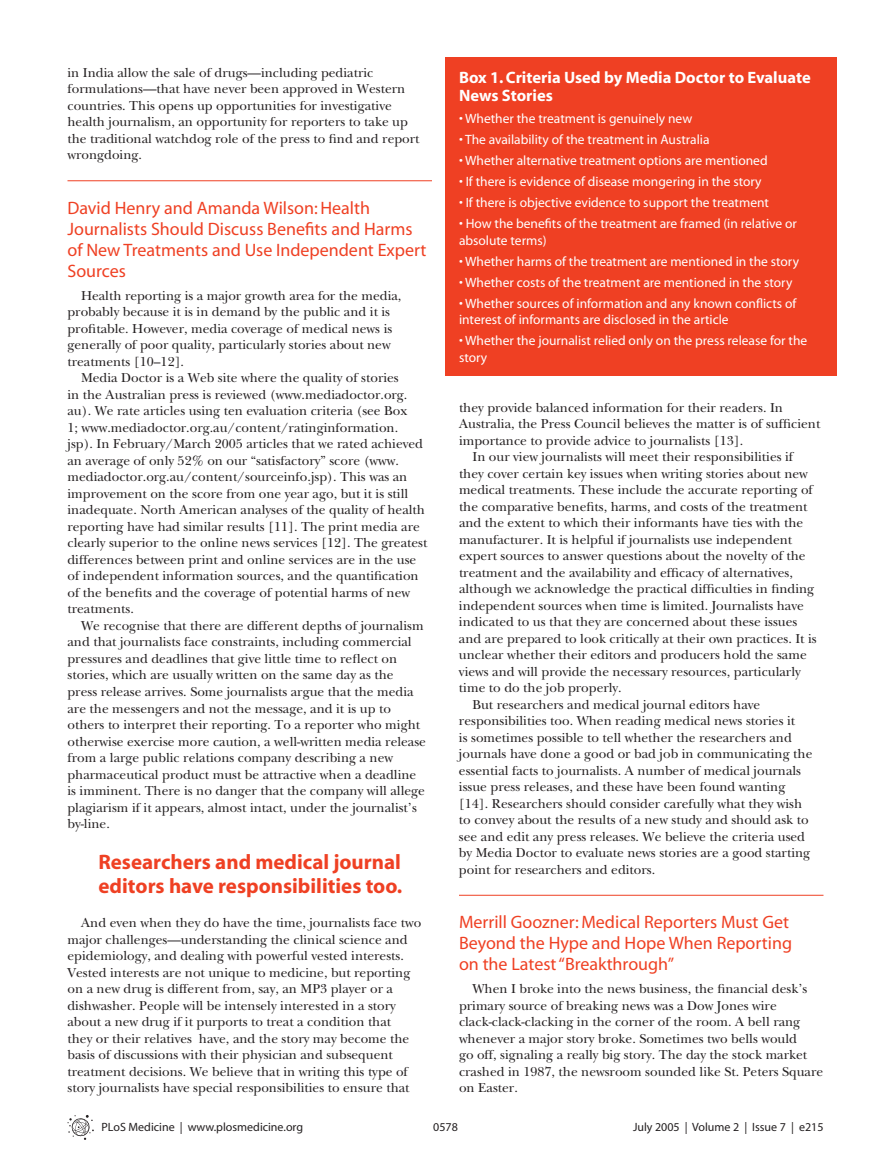
<style>
.page{position:relative;width:891px;height:1175px;background:#fff}
.page>*{position:absolute;margin:0;border:0;box-sizing:border-box;transform-origin:0 0}
.t1{font:700 21px/24px "Myriad";color:#ef4023}
.t2{font:18px/21px "Myriad";color:#ef4023}
.t3{font:700 16.5px/18px "Myriad";color:#fff}
.t4{font:500 13.5px/16.5px "PLB Iserif";color:#231f20}
.t5{font:13.5px/16.5px "Myriad";color:#fff}
.t6{font:12px "Myriad";color:#231f20}
</style>
<div class="page">
<svg style="left:68px;top:1115px;width:26px;height:24px"></svg>
<hr style="left:68px;top:180px;width:364px;height:1px;background:#ef4023">
<hr style="left:459px;top:895px;width:365px;height:1px;background:#ef4023">
<div style="left:446px;top:57px;width:391px;height:318px;background:#ef4023"></div>
<p class="t4" style="left:68px;top:65px;width:354px">in India allow the sale of drugs—including pediatric formulations—that have never been approved in Western countries. This opens up opportunities for investigative health journalism, an opportunity for reporters to take up the traditional watchdog role of the press to find and report wrongdoing.</p>
<h2 class="t2" style="left:68px;top:198px;width:360px">David Henry and Amanda Wilson: Health Journalists Should Discuss Benefits and Harms of New Treatments and Use Independent Expert Sources</h2>
<p class="t4" style="left:68px;top:288px;width:335px;text-indent:14px">Health reporting is a major growth area for the media, probably because it is in demand by the public and it is profitable. However, media coverage of medical news is generally of poor quality, particularly stories about new treatments [10–12].</p>
<p class="t4" style="left:68px;top:371px;width:361px;text-indent:14px">Media Doctor is a Web site where the quality of stories<br>in the Australian press is reviewed (www.mediadoctor.org. au). We rate articles using ten evaluation criteria (see Box<br>1; www.mediadoctor.org.au/content/ratinginformation.<br>jsp). In February/March 2005 articles that we rated achieved an average of only 52% on our “satisfactory” score (www. mediadoctor.org.au/content/sourceinfo.jsp). This was an improvement on the score from one year ago, but it is still inadequate. North American analyses of the quality of health reporting have had similar results [11]. The print media are clearly superior to the online news services [12]. The greatest differences between print and online services are in the use of independent information sources, and the quantification of the benefits and the coverage of potential harms of new treatments.</p>
<p class="t4" style="left:68px;top:618px;width:360px;text-indent:14px">We recognise that there are different depths of journalism and that journalists face constraints, including commercial pressures and deadlines that give little time to reflect on stories, which are usually written on the same day as the press release arrives. Some journalists argue that the media are the messengers and not the message, and it is up to others to interpret their reporting. To a reporter who might otherwise exercise more caution, a well-written media release from a large public relations company describing a new pharmaceutical product must be attractive when a deadline is imminent. There is no danger that the company will allege plagiarism if it appears, almost intact, under the journalist’s by-line.</p>
<h1 class="t1" style="left:98px;top:851px;width:305px">Researchers and medical journal editors have responsibilities too.</h1>
<p class="t4" style="left:68px;top:915px;width:355px;text-indent:14px">And even when they do have the time, journalists face two major challenges—understanding the clinical science and epidemiology, and dealing with powerful vested interests.<br>Vested interests are not unique to medicine, but reporting on a new drug is different from, say, an MP3 player or a dishwasher. People will be intensely interested in a story about a new drug if it purports to treat a condition that<br>they or their relatives have, and the story may become the basis of discussions with their physician and subsequent treatment decisions. We believe that in writing this type of story journalists have special responsibilities to ensure that</p>
<p class="t3" style="left:459px;top:69px;width:353px">Box 1. Criteria Used by Media Doctor to Evaluate<br>News Stories</p>
<p class="t5" style="left:459px;top:111px;width:235px">• Whether the treatment is genuinely new</p>
<p class="t5" style="left:459px;top:132px;width:252px">• The availability of the treatment in Australia</p>
<p class="t5" style="left:459px;top:153px;width:310px">• Whether alternative treatment options are mentioned</p>
<p class="t5" style="left:459px;top:174px;width:304px">• If there is evidence of disease mongering in the story</p>
<p class="t5" style="left:459px;top:195px;width:312px">• If there is objective evidence to support the treatment</p>
<p class="t5" style="left:459px;top:216px;width:339px">• How the benefits of the treatment are framed (in relative or absolute terms)</p>
<p class="t5" style="left:459px;top:254px;width:342px">• Whether harms of the treatment are mentioned in the story</p>
<p class="t5" style="left:459px;top:275px;width:335px">• Whether costs of the treatment are mentioned in the story</p>
<p class="t5" style="left:459px;top:296px;width:339px">• Whether sources of information and any known conflicts of interest of informants are disclosed in the article</p>
<p class="t5" style="left:459px;top:333px;width:350px">• Whether the journalist relied only on the press release for the story</p>
<p class="t4" style="left:459px;top:400px;width:325px">they provide balanced information for their readers. In</p>
<p class="t4" style="left:459px;top:416px;width:363px">Australia, the Press Council believes the matter is of sufficient</p>
<p class="t4" style="left:459px;top:433px;width:286px">importance to provide advice to journalists [13].</p>
<p class="t4" style="left:472px;top:449px;width:322px">In our view journalists will meet their responsibilities if</p>
<p class="t4" style="left:459px;top:466px;width:350px">they cover certain key issues when writing stories about new</p>
<p class="t4" style="left:459px;top:482px;width:355px">medical treatments. These include the accurate reporting of</p>
<p class="t4" style="left:459px;top:499px;width:350px">the comparative benefits, harms, and costs of the treatment</p>
<p class="t4" style="left:459px;top:515px;width:346px">and the extent to which their informants have ties with the</p>
<p class="t4" style="left:459px;top:532px;width:335px">manufacturer. It is helpful if journalists use independent</p>
<p class="t4" style="left:459px;top:548px;width:348px">expert sources to answer questions about the novelty of the</p>
<p class="t4" style="left:459px;top:565px;width:335px">treatment and the availability and efficacy of alternatives,</p>
<p class="t4" style="left:459px;top:581px;width:357px">although we acknowledge the practical difficulties in finding</p>
<p class="t4" style="left:459px;top:598px;width:346px">independent sources when time is limited. Journalists have</p>
<p class="t4" style="left:459px;top:614px;width:340px">indicated to us that they are concerned about these issues</p>
<p class="t4" style="left:459px;top:631px;width:359px">and are prepared to look critically at their own practices. It is</p>
<p class="t4" style="left:459px;top:647px;width:349px">unclear whether their editors and producers hold the same</p>
<p class="t4" style="left:459px;top:664px;width:343px">views and will provide the necessary resources, particularly</p>
<p class="t4" style="left:459px;top:680px;width:164px">time to do the job properly.</p>
<p class="t4" style="left:472px;top:697px;width:289px">But researchers and medical journal editors have</p>
<p class="t4" style="left:459px;top:713px;width:338px">responsibilities too. When reading medical news stories it</p>
<p class="t4" style="left:459px;top:730px;width:334px">is sometimes possible to tell whether the researchers and</p>
<p class="t4" style="left:459px;top:746px;width:355px">journals have done a good or bad job in communicating the</p>
<p class="t4" style="left:459px;top:763px;width:344px">essential facts to journalists. A number of medical journals</p>
<p class="t4" style="left:459px;top:779px;width:328px">issue press releases, and these have been found wanting</p>
<p class="t4" style="left:459px;top:796px;width:345px">[14]. Researchers should consider carefully what they wish</p>
<p class="t4" style="left:459px;top:812px;width:351px">to convey about the results of a new study and should ask to</p>
<p class="t4" style="left:459px;top:829px;width:348px">see and edit any press releases. We believe the criteria used</p>
<p class="t4" style="left:459px;top:845px;width:353px">by Media Doctor to evaluate news stories are a good starting</p>
<p class="t4" style="left:459px;top:862px;width:198px">point for researchers and editors.</p>
<h2 class="t2" style="left:459px;top:913px;width:335px">Merrill Goozner: Medical Reporters Must Get<br>Beyond the Hype and Hope When Reporting on the Latest “Breakthrough”</h2>
<p class="t4" style="left:459px;top:981px;width:366px;text-indent:14px">When I broke into the news business, the financial desk’s primary source of breaking news was a Dow Jones wire clack-clack-clacking in the corner of the room. A bell rang whenever a major story broke. Sometimes two bells would<br>go off, signaling a really big story. The day the stock market crashed in 1987, the newsroom sounded like St. Peters Square on Easter.</p>
<p class="t6" style="left:102px;top:1122px;width:203px">PLoS Medicine | www.plosmedicine.org</p>
<p class="t6" style="left:433px;top:1122px;width:26px">0578</p>
<p class="t6" style="left:633px;top:1122px;width:192px">July 2005 | Volume 2 | Issue 7 | e215</p>
</div>
